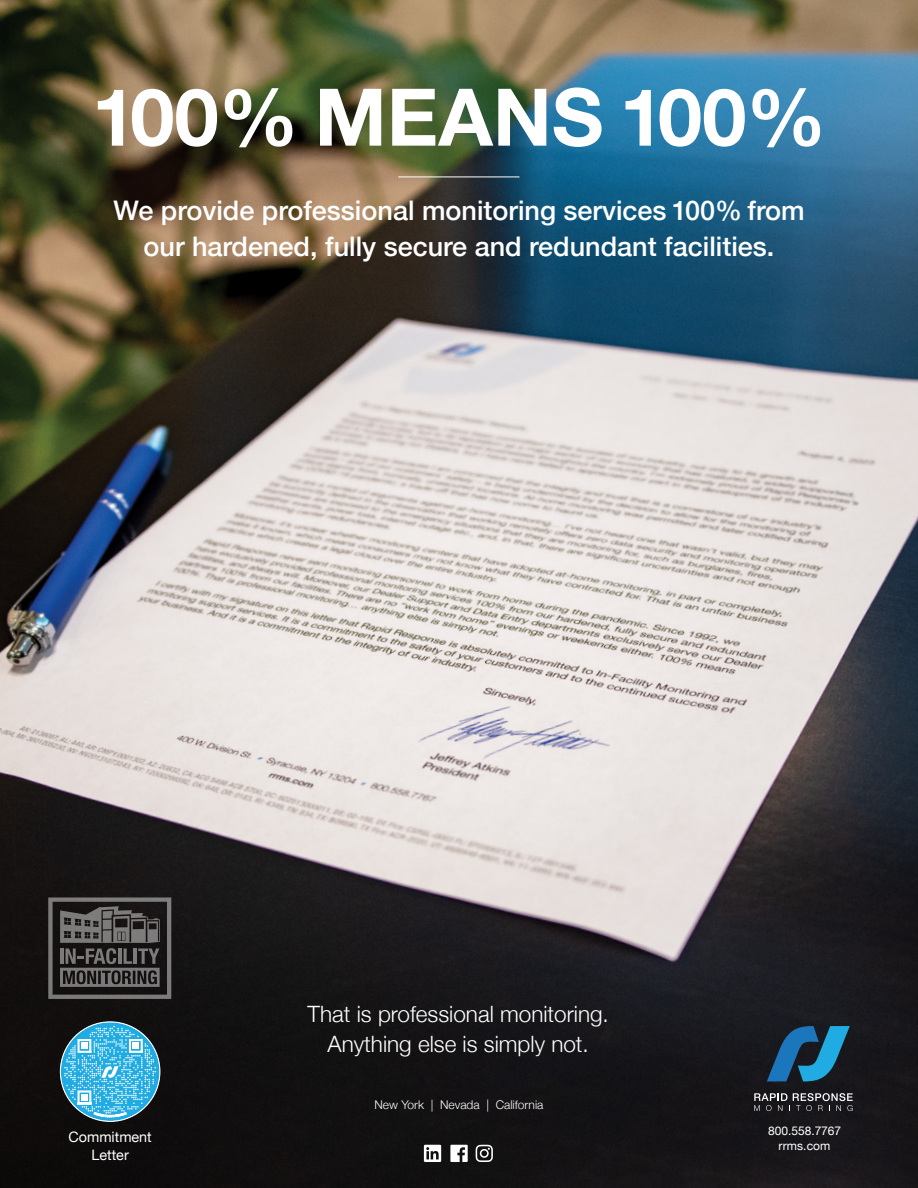
<style>
.page{position:relative;width:918px;height:1188px;background:#fff}
.page>*{position:absolute;margin:0;border:0;box-sizing:border-box;transform-origin:0 0}
.t1{font:700 79.65px "Helvetica Neue";color:#fff}
.t2{font:500 27px/36px "Helvetica Neue";color:#fff;text-align:center}
.t3{font:300 22.5px/30px "Helvetica Neue";color:#fff;text-align:center}
.t4{font:14.4px/18px "Helvetica Neue";color:#fff;text-align:center}
.t5{font:300 12px "Helvetica Neue";color:#fff}
.t6{font:12px/15px "Helvetica Neue";color:#fff;text-align:center}
</style>
<div class="page">
<img style="left:0;top:0;width:918px;height:1188px">
<svg style="left:767px;top:1026px;width:83px;height:55px;background:#1b5679"></svg>
<svg style="left:754px;top:1093px;width:99px;height:18px;background:#4a484c"></svg>
<hr style="left:398px;top:177px;width:121px;height:1px;background:#fff">
<svg style="left:48px;top:897px;width:123px;height:102px;background:#474544"></svg>
<svg style="left:60px;top:1022px;width:100px;height:99px"></svg>
<svg style="left:64px;top:1026px;width:92px;height:93px;background:#54accf"></svg>
<svg style="left:424px;top:1145px;width:17px;height:17px"></svg>
<svg style="left:450px;top:1145px;width:18px;height:17px"></svg>
<svg style="left:476px;top:1145px;width:17px;height:17px"></svg>
<h1 class="t1" style="left:92px;top:55px;width:736px">100% MEANS 100%</h1>
<p class="t2" style="left:113px;top:190px;width:693px">We provide professional monitoring services 100% from our hardened, fully secure and redundant facilities.</p>
<p class="t3" style="left:308px;top:998px;width:303px">That is professional monitoring.<br>Anything else is simply not.</p>
<p class="t4" style="left:68px;top:1129px;width:85px">Commitment<br>Letter</p>
<p class="t5" style="left:375px;top:1095px;width:170px">New York | Nevada | California</p>
<p class="t6" style="left:768px;top:1124px;width:75px">800.558.7767 rrms.com</p>
</div>
